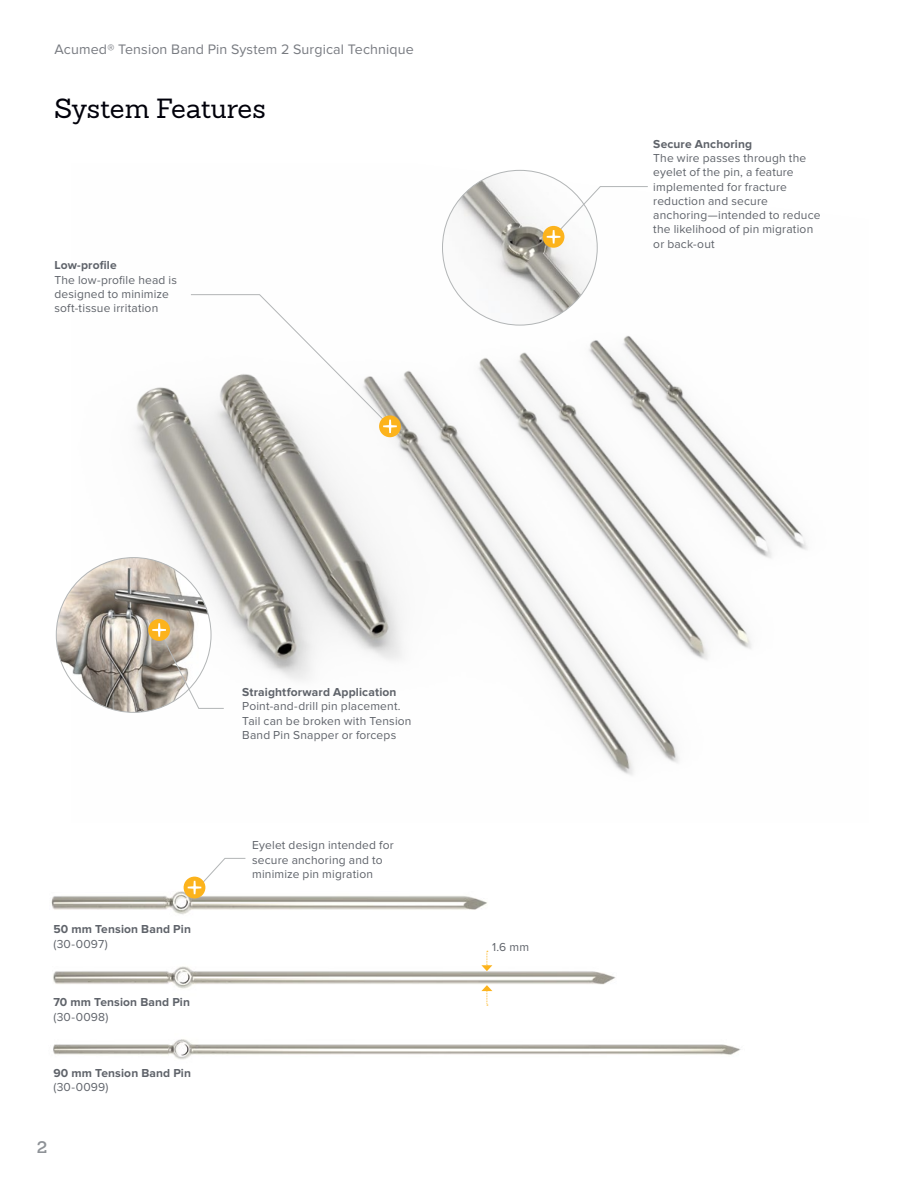
<style>
.page{position:relative;width:918px;height:1188px;background:#fff}
.page>*{position:absolute;margin:0;border:0;box-sizing:border-box;transform-origin:0 0}
.t1{font:27px "Sanchez Slab";color:#00000a}
.t2{font:600 16.5px "Sanchez Slab";color:#8e9297}
.t3{font:14.25px "Proxima Nova";letter-spacing:.01em;color:#787b81}
.t4{font:12px/14.2px "Proxima Nova";letter-spacing:.015em;color:#5f636a}
.t5{font:700 12px "Proxima Nova";letter-spacing:.01em;color:#5f636a}
</style>
<div class="page">
<img style="left:53px;top:950px;width:563px;height:41px">
<img style="left:51px;top:888px;width:436px;height:27px">
<img style="left:53px;top:1039px;width:688px;height:21px">
<svg style="left:481px;top:951px;width:11px;height:20px"></svg>
<svg style="left:481px;top:985px;width:11px;height:21px"></svg>
<div style="left:184px;top:877px;width:21px;height:21px;background:#fcb31c;border-radius:50%"></div>
<svg style="left:188px;top:858px;width:58px;height:36px"></svg>
<img style="left:71px;top:169px;width:737px;height:606px">
<img style="left:442px;top:170px;width:155px;height:155px;border-radius:77px">
<img style="left:56px;top:558px;width:155px;height:154px;border-radius:77px">
<div style="left:543px;top:226px;width:21px;height:22px;background:#fcb31c;border-radius:50%"></div>
<svg style="left:547px;top:186px;width:102px;height:58px"></svg>
<div style="left:379px;top:415px;width:22px;height:22px;background:#fcb31c;border-radius:50%"></div>
<svg style="left:190px;top:294px;width:207px;height:139px"></svg>
<svg style="left:148px;top:619px;width:22px;height:22px"></svg>
<svg style="left:152px;top:623px;width:73px;height:86px"></svg>
<p class="t3" style="left:55px;top:41px;width:361px">Acumed® Tension Band Pin System 2 Surgical Technique</p>
<h1 class="t1" style="left:54px;top:91px;width:213px">System Features</h1>
<p class="t5" style="left:54px;top:259px;width:64px">Low-profile</p>
<p class="t4" style="left:54px;top:273px;width:124px">The low-profile head is designed to minimize soft-tissue irritation</p>
<p class="t5" style="left:653px;top:137px;width:100px">Secure Anchoring</p>
<p class="t4" style="left:653px;top:151px;width:169px">The wire passes through the eyelet of the pin, a feature implemented for fracture reduction and secure anchoring—intended to reduce the likelihood of pin migration or back-out</p>
<p class="t5" style="left:53px;top:923px;width:139px">50 mm Tension Band Pin</p>
<p class="t4" style="left:53px;top:937px;width:56px">(30-0097)</p>
<p class="t5" style="left:53px;top:996px;width:138px">70 mm Tension Band Pin</p>
<p class="t4" style="left:53px;top:1010px;width:57px">(30-0098)</p>
<p class="t5" style="left:53px;top:1066px;width:139px">90 mm Tension Band Pin</p>
<p class="t4" style="left:53px;top:1080px;width:57px">(30-0099)</p>
<h2 class="t2" style="left:37px;top:1136px;width:12px">2</h2>
<p class="t5" style="left:242px;top:685px;width:156px">Straightforward Application</p>
<p class="t4" style="left:242px;top:699px;width:171px">Point-and-drill pin placement.<br>Tail can be broken with Tension<br>Band Pin Snapper or forceps</p>
<p class="t4" style="left:252px;top:838px;width:143px">Eyelet design intended for secure anchoring and to minimize pin migration</p>
<p class="t4" style="left:492px;top:940px;width:38px">1.6 mm</p>
</div>
